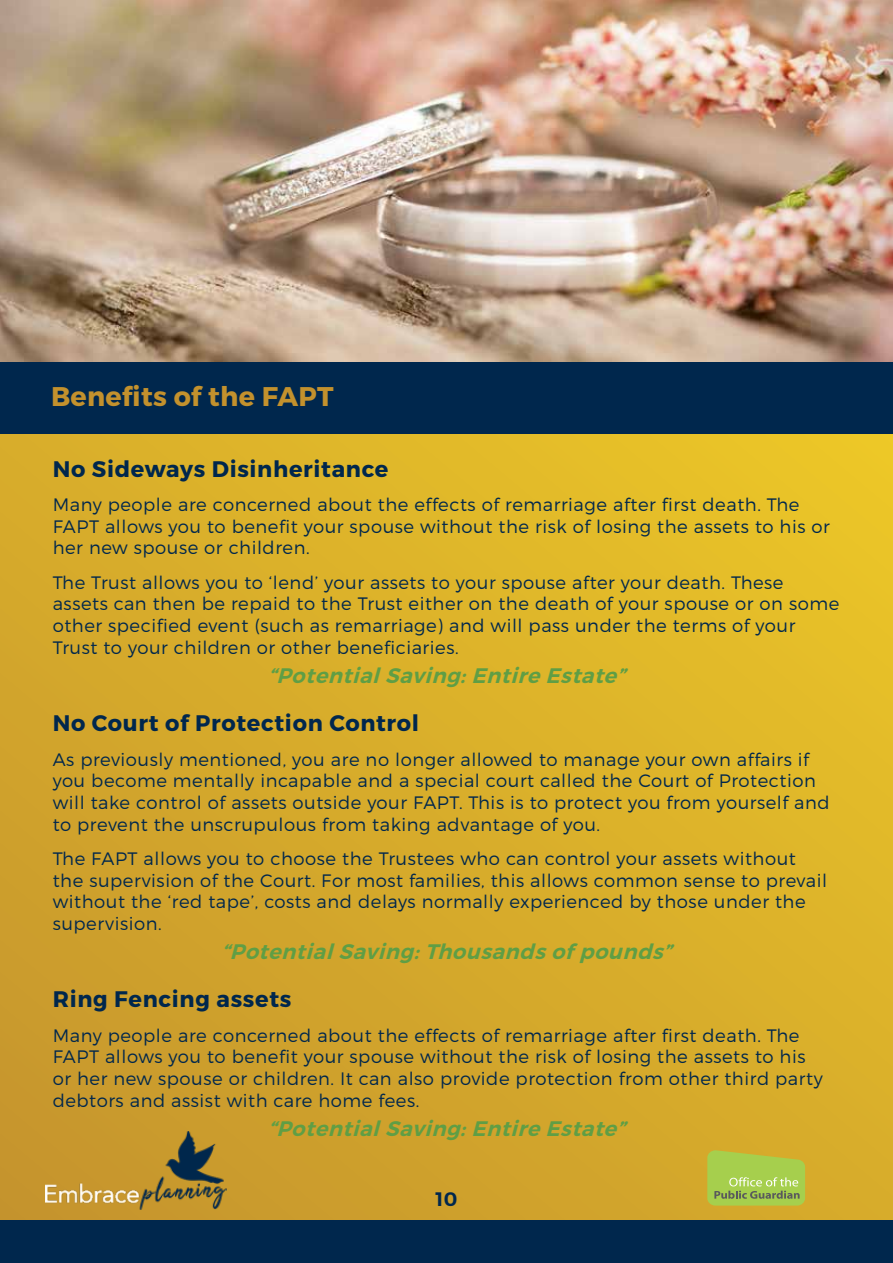
<style>
.page{position:relative;width:893px;height:1263px;background:#fff}
.page>*{position:absolute;margin:0;border:0;box-sizing:border-box;transform-origin:0 0}
.t1{font:700 27px "Montserrat";letter-spacing:.01em;color:#c3912d}
.t2{font:700 22.5px "Montserrat";letter-spacing:.03em;color:#00274d}
.t3{font:italic 600 21px "Montserrat";color:#5f9e45}
.t4{font:600 19.5px "Montserrat";color:#00274d}
.t5{font:300 18px/21.6px "Montserrat";letter-spacing:.03em;color:#00274d}
</style>
<div class="page">
<div style="left:0;top:0;width:893px;height:1263px;background:linear-gradient(to right,#cea12c,#e2ba29)"></div>
<div style="left:0;top:1220px;width:893px;height:43px;background:#00274d"></div>
<img style="left:0;top:0;width:893px;height:362px">
<div style="left:0;top:362px;width:893px;height:72px;background:#00274d"></div>
<svg style="left:707px;top:1150px;width:98px;height:55px;background:#a9c650"></svg>
<img style="left:46px;top:1131px;width:181px;height:79px">
<h1 class="t1" style="left:51px;top:380px;width:284px">Benefits of the FAPT</h1>
<p class="t2" style="left:53px;top:455px;width:337px">No Sideways Disinheritance</p>
<p class="t5" style="left:53px;top:494px;width:779px">Many people are concerned about the effects of remarriage after first death. The<br>FAPT allows you to benefit your spouse without the risk of losing the assets to his or her new spouse or children.</p>
<p class="t5" style="left:53px;top:571px;width:788px">The Trust allows you to ‘lend’ your assets to your spouse after your death. These assets can then be repaid to the Trust either on the death of your spouse or on some other specified event (such as remarriage) and will pass under the terms of your Trust to your children or other beneficiaries.</p>
<p class="t3" style="left:268px;top:663px;width:365px">“PotentialSaving:Entire Estate”</p>
<p class="t2" style="left:53px;top:709px;width:368px">No Court of Protection Control</p>
<p class="t5" style="left:53px;top:748px;width:779px">As previously mentioned, you are no longer allowed to manage your own affairs if you become mentally incapable and a special court called the Court of Protection will take control of assets outside your FAPT. This is to protect you from yourself and to prevent the unscrupulous from taking advantage of you.</p>
<p class="t5" style="left:53px;top:847px;width:776px">The FAPT allows you to choose the Trustees who can control your assets without the supervision of the Court. For most families, this allows common sense to prevail without the ‘red tape’, costs and delays normally experienced by those under the supervision.</p>
<p class="t3" style="left:222px;top:939px;width:458px">“PotentialSaving:Thousandsof pounds”</p>
<p class="t2" style="left:53px;top:985px;width:240px">Ring Fencing assets</p>
<p class="t5" style="left:53px;top:1024px;width:771px">Many people are concerned about the effects of remarriage after first death. The FAPT allows you to benefit your spouse without the risk of losing the assets to his or her new spouse or children. It can also provide protection from other third party debtors and assist with care home fees.</p>
<p class="t3" style="left:268px;top:1115px;width:365px">“PotentialSaving:Entire Estate”</p>
<p class="t4" style="left:435px;top:1186px;width:24px">10</p>
</div>
